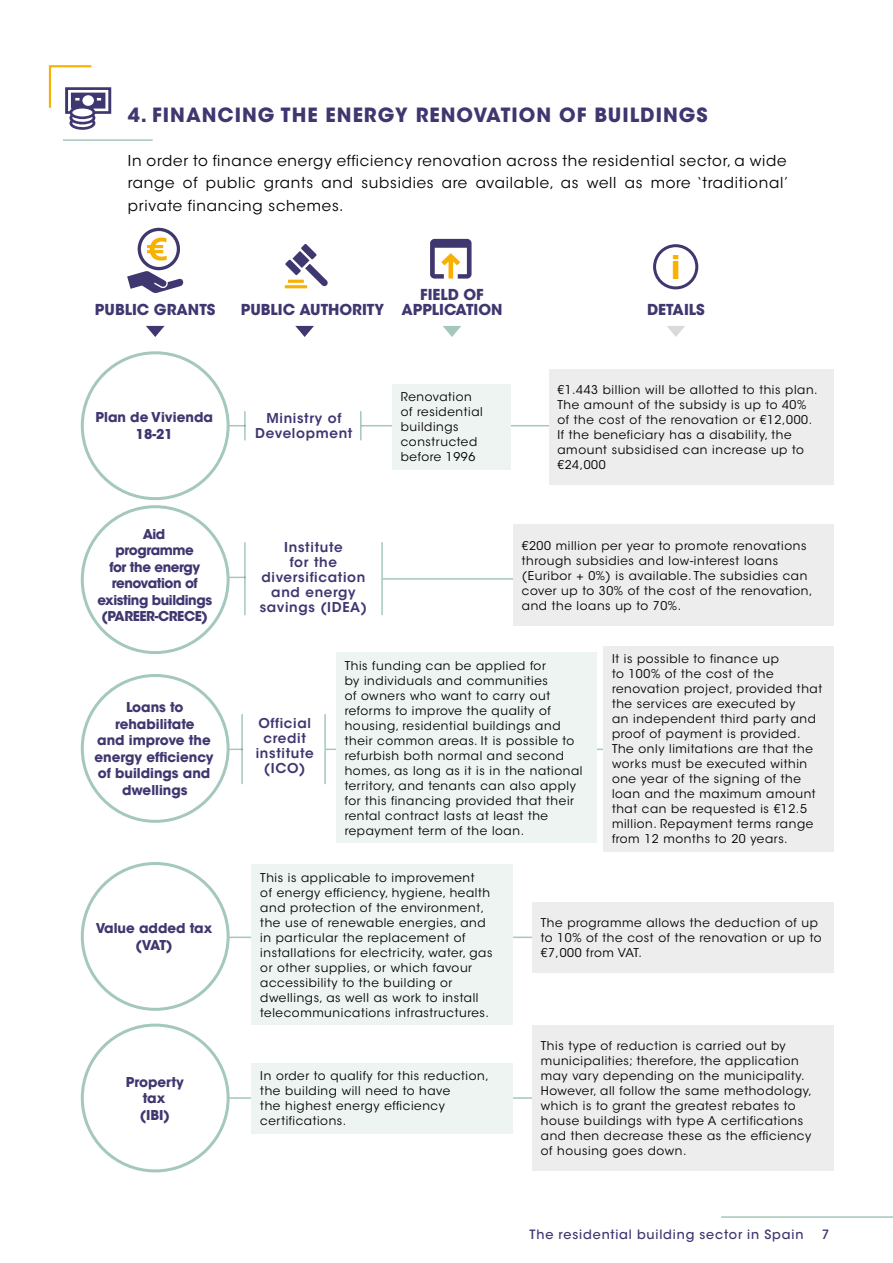
<style>
.page{position:relative;width:893px;height:1263px;background:#fff}
.page>*{position:absolute;margin:0;border:0;box-sizing:border-box;transform-origin:0 0}
.t1{font:700 32.4px "ITC Avant Garde Std";color:#f9b000}
.t2{font:700 19.5px "ITC Avant Garde Std";letter-spacing:.05em;color:#3e3770}
.t3{font:15px/22.5px "ITC Avant Garde Std";letter-spacing:.05em;color:#000;text-align:justify}
.t4{font:700 15px/15px "ITC Avant Garde Std";color:#3e3770;text-align:center}
.t5{font:700 13.5px/16.5px "ITC Avant Garde Std";color:#3e3770;text-align:center}
.t6{font:600 13.5px/15px "ITC Avant Garde Std";letter-spacing:.05em;color:#3e3770;text-align:center}
.t7{font:700 13.5px/16.5px "ITC Avant Garde Std";letter-spacing:-.03em;color:#3e3770;text-align:center}
.t8{font:500 12.75px "ITC Avant Garde Std";letter-spacing:.065em;color:#3e3770}
.t9{font:12px/15px "ITC Avant Garde Std";letter-spacing:.05em;color:#000}
</style>
<div class="page">
<hr style="left:326px;top:749px;width:374px;height:1px;background:#a4c8bb">
<svg style="left:127px;top:228px;width:56px;height:65px"></svg>
<hr style="left:190px;top:425px;width:56px;height:1px;background:#a4c8bb">
<hr style="left:361px;top:425px;width:199px;height:1px;background:#a4c8bb">
<hr style="left:383px;top:578px;width:268px;height:2px;background:#a4c8bb">
<hr style="left:244px;top:411px;width:2px;height:29px;background:#a4c8bb">
<svg style="left:230px;top:577px;width:14px;height:1px"></svg>
<hr style="left:244px;top:542px;width:2px;height:73px;background:#a4c8bb">
<hr style="left:207px;top:936px;width:479px;height:2px;background:#a4c8bb">
<hr style="left:217px;top:1097px;width:354px;height:2px;background:#a4c8bb">
<hr style="left:360px;top:411px;width:2px;height:29px;background:#a4c8bb">
<hr style="left:381px;top:542px;width:2px;height:73px;background:#a4c8bb">
<div style="left:392px;top:384px;width:118px;height:86px;background:#edf4f2"></div>
<div style="left:549px;top:369px;width:285px;height:116px;background:#ededed"></div>
<div style="left:513px;top:524px;width:321px;height:102px;background:#ededed"></div>
<div style="left:336px;top:652px;width:260px;height:191px;background:#edf4f2"></div>
<div style="left:252px;top:864px;width:261px;height:161px;background:#edf4f2"></div>
<div style="left:252px;top:1062px;width:261px;height:71px;background:#edf4f2"></div>
<div style="left:603px;top:646px;width:231px;height:205px;background:#ededed"></div>
<div style="left:532px;top:902px;width:302px;height:71px;background:#ededed"></div>
<div style="left:532px;top:1025px;width:302px;height:146px;background:#ededed"></div>
<svg style="left:146px;top:326px;width:19px;height:11px"></svg>
<svg style="left:295px;top:326px;width:19px;height:11px"></svg>
<svg style="left:443px;top:326px;width:18px;height:11px"></svg>
<svg style="left:667px;top:326px;width:18px;height:11px"></svg>
<div style="left:82px;top:353px;width:146px;height:146px;background:#fff;border-radius:50%"></div>
<div style="left:81px;top:351px;width:149px;height:149px;border:3px solid #a4c8bb;border-radius:50%"></div>
<hr style="left:241px;top:714px;width:2px;height:70px;background:#a4c8bb">
<hr style="left:324px;top:714px;width:2px;height:70px;background:#a4c8bb">
<div style="left:82px;top:863px;width:146px;height:146px;background:#fff;border-radius:50%"></div>
<div style="left:81px;top:862px;width:149px;height:149px;border:3px solid #a4c8bb;border-radius:50%"></div>
<div style="left:82px;top:1025px;width:146px;height:146px;background:#fff;border-radius:50%"></div>
<div style="left:81px;top:1023px;width:149px;height:149px;border:3px solid #a4c8bb;border-radius:50%"></div>
<div style="left:81px;top:505px;width:149px;height:149px;border:3px solid #a4c8bb;border-radius:50%"></div>
<div style="left:81px;top:674px;width:149px;height:149px;border:3px solid #a4c8bb;border-radius:50%"></div>
<hr style="left:63px;top:139px;width:90px;height:2px;background:#a4c8bb">
<svg style="left:48px;top:65px;width:63px;height:65px"></svg>
<svg style="left:285px;top:244px;width:43px;height:44px"></svg>
<div style="left:653px;top:244px;width:45px;height:45px;border:3px solid #3e3770;border-radius:50%"></div>
<svg style="left:430px;top:239px;width:42px;height:40px"></svg>
<hr style="left:721px;top:1216px;width:172px;height:2px;background:#a4c8bb">
<h2 class="t2" style="left:128px;top:102px;width:581px">4. FINANCING THE ENERGY RENOVATION OF BUILDINGS</h2>
<p class="t3" style="left:128px;top:149px;width:662px">In order to finance energy efficiency renovation across the residential sector, a wide range of public grants and subsidies are available, as well as more ‘traditional’ private financing schemes.</p>
<p class="t4" style="left:95px;top:302px;width:122px">PUBLIC GRANTS</p>
<p class="t4" style="left:241px;top:302px;width:145px">PUBLIC AUTHORITY</p>
<p class="t4" style="left:401px;top:287px;width:103px">FIELD OF<br>APPLICATION</p>
<h1 class="t1" style="left:671px;top:246px;width:11px">i</h1>
<p class="t4" style="left:647px;top:302px;width:59px">DETAILS</p>
<p class="t5" style="left:96px;top:409px;width:119px">Plan de Vivienda<br>18-21</p>
<p class="t7" style="left:98px;top:525px;width:116px">Aid<br>programme<br>for the energy renovation of existing buildings (PAREER-CRECE)</p>
<p class="t6" style="left:255px;top:410px;width:99px">Ministry of<br>Development</p>
<p class="t6" style="left:260px;top:540px;width:109px">Institute<br>for the diversification and energy savings (IDEA)</p>
<p class="t9" style="left:401px;top:390px;width:83px">Renovation of residential buildings constructed before 1996</p>
<p class="t9" style="left:557px;top:382px;width:262px">€1.443 billion will be allotted to this plan.<br>The amount of the subsidy is up to 40% of the cost of the renovation or €12,000.<br>If the beneficiary has a disability, the amount subsidised can increase up to €24,000</p>
<p class="t9" style="left:522px;top:538px;width:292px">€200 million per year to promote renovations through subsidies and low-interest loans (Euribor + 0%) is available. The subsidies can cover up to 30% of the cost of the renovation, and the loans up to 70%.</p>
<p class="t5" style="left:94px;top:699px;width:121px">Loans to rehabilitate<br>and improve the energy efficiency of buildings and dwellings</p>
<p class="t5" style="left:96px;top:920px;width:118px">Value added tax (VAT)</p>
<p class="t5" style="left:126px;top:1073px;width:60px">Property tax<br>(IBI)</p>
<p class="t9" style="left:612px;top:651px;width:212px">It is possible to finance up<br>to 100% of the cost of the renovation project, provided that the services are executed by<br>an independent third party and proof of payment is provided.<br>The only limitations are that the works must be executed within one year of the signing of the loan and the maximum amount that can be requested is €12.5 million. Repayment terms range from 12 months to 20 years.</p>
<p class="t9" style="left:345px;top:658px;width:239px">This funding can be applied for<br>by individuals and communities<br>of owners who want to carry out reforms to improve the quality of housing, residential buildings and their common areas. It is possible to refurbish both normal and second homes, as long as it is in the national territory, and tenants can also apply for this financing provided that their rental contract lasts at least the repayment term of the loan.</p>
<p class="t9" style="left:260px;top:870px;width:234px">This is applicable to improvement<br>of energy efficiency, hygiene, health and protection of the environment, the use of renewable energies, and in particular the replacement of installations for electricity, water, gas or other supplies, or which favour accessibility to the building or dwellings, as well as work to install telecommunications infrastructures.</p>
<p class="t6" style="left:256px;top:716px;width:60px">Official credit institute (ICO)</p>
<p class="t9" style="left:541px;top:915px;width:282px">The programme allows the deduction of up to 10% of the cost of the renovation or up to €7,000 from VAT.</p>
<p class="t9" style="left:260px;top:1068px;width:230px">In order to qualify for this reduction, the building will need to have<br>the highest energy efficiency certifications.</p>
<p class="t9" style="left:541px;top:1038px;width:273px">This type of reduction is carried out by municipalities; therefore, the application may vary depending on the municipality.<br>However, all follow the same methodology, which is to grant the greatest rebates to house buildings with type A certifications and then decrease these as the efficiency of housing goes down.</p>
<p class="t8" style="left:530px;top:1227px;width:275px">The residential building sector in Spain</p>
<p class="t8" style="left:822px;top:1227px;width:9px">7</p>
</div>
